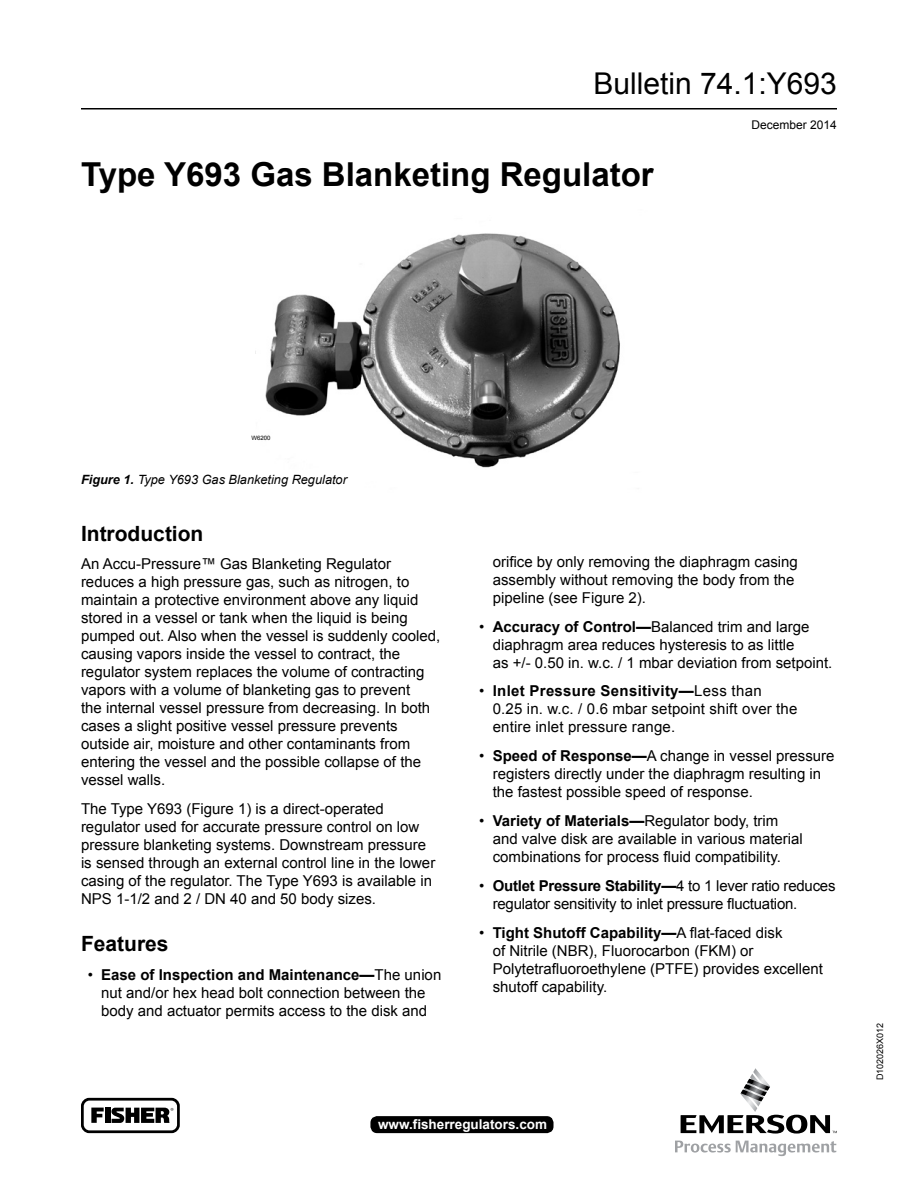
<style>
.page{position:relative;width:918px;height:1188px;background:#fff}
.page>*{position:absolute;margin:0;border:0;box-sizing:border-box;transform-origin:0 0}
.t1{font:700 33px "Arial";color:#000}
.t2{font:30px "Arial";color:#000}
.t3{font:700 21px "Arial";color:#000}
.t4{font:15px/18px "Arial";color:#000}
.t5{font:700 13.5px "Arial";color:#fff}
.t6{font:italic 12.75px "Arial";color:#000}
.t7{font:12px "Arial";color:#000}
.t8{font:9px "Arial";color:#000}
.t9{font:6px "Arial";color:#000}
.s1{font-weight:700}
</style>
<div class="page">
<hr style="left:81px;top:108px;width:756px;height:2px;background:#000">
<svg style="left:81px;top:1098px;width:99px;height:35px"></svg>
<svg style="left:681px;top:1068px;width:156px;height:66px"></svg>
<svg style="left:675px;top:1141px;width:161px;height:15px"></svg>
<div style="left:371px;top:1117px;width:182px;height:15px;background:#000;border-radius:6px"></div>
<div style="left:370px;top:1116px;width:184px;height:17px;border:2px solid #000;border-radius:6px"></div>
<img style="left:255px;top:233px;width:365px;height:235px">
<h2 class="t2" style="left:593px;top:64px;width:245px">Bulletin 74.1:Y693</h2>
<p class="t7" style="left:752px;top:117px;width:87px">December 2014</p>
<h1 class="t1" style="left:81px;top:152px;width:574px">Type Y693 Gas Blanketing Regulator</h1>
<p class="t9" style="left:252px;top:434px;width:21px">W6200</p>
<p class="t6" style="left:81px;top:471px;width:267px"><span class="s1">Figure 1.</span> Type Y693 Gas Blanketing Regulator</p>
<h3 class="t3" style="left:81px;top:519px;width:124px">Introduction</h3>
<p class="t4" style="left:81px;top:555px;width:361px">An Accu-Pressure™ Gas Blanketing Regulator reduces a high pressure gas, such as nitrogen, to maintain a protective environment above any liquid stored in a vessel or tank when the liquid is being pumped out. Also when the vessel is suddenly cooled, causing vapors inside the vessel to contract, the regulator system replaces the volume of contracting vapors with a volume of blanketing gas to prevent<br>the internal vessel pressure from decreasing. In both cases a slight positive vessel pressure prevents outside air, moisture and other contaminants from entering the vessel and the possible collapse of the vessel walls.</p>
<p class="t4" style="left:81px;top:800px;width:356px">The Type Y693 (Figure 1) is a direct-operated regulator used for accurate pressure control on low pressure blanketing systems. Downstream pressure is sensed through an external control line in the lower casing of the regulator. The Type Y693 is available in NPS 1-1/2 and 2 / DN 40 and 50 body sizes.</p>
<h3 class="t3" style="left:81px;top:930px;width:89px">Features</h3>
<p class="t4" style="left:88px;top:966px;width:355px;text-align:center">• <span class="s1">Ease of Inspection and Maintenance—</span>The union nut and/or hex head bolt connection between the body and actuator permits access to the disk and</p>
<p class="t4" style="left:493px;top:553px;width:307px">orifice by only removing the diaphragm casing assembly without removing the body from the pipeline (see Figure 2).</p>
<p class="t4" style="left:493px;top:618px;width:341px;text-indent:-14px">• <span class="s1">Accuracy of Control—</span>Balanced trim and large diaphragm area reduces hysteresis to as little<br>as +/- 0.50 in. w.c. / 1 mbar deviation from setpoint.</p>
<p class="t4" style="left:493px;top:682px;width:306px;text-indent:-14px">• <span class="s1">Inlet Pressure Sensitivity—</span>Less than<br>0.25 in. w.c. / 0.6 mbar setpoint shift over the entire inlet pressure range.</p>
<p class="t4" style="left:493px;top:747px;width:343px;text-indent:-14px">• <span class="s1">Speed of Response—</span>A change in vessel pressure registers directly under the diaphragm resulting in the fastest possible speed of response.</p>
<p class="t4" style="left:493px;top:812px;width:312px;text-indent:-14px">• <span class="s1">Variety of Materials—</span>Regulator body, trim and valve disk are available in various material combinations for process fluid compatibility.</p>
<p class="t4" style="left:493px;top:877px;width:344px;text-indent:-14px">• <span class="s1">Outlet Pressure Stability—</span>4 to 1 lever ratio reduces regulator sensitivity to inlet pressure fluctuation.</p>
<p class="t4" style="left:493px;top:924px;width:332px;text-indent:-14px">• <span class="s1">Tight Shutoff Capability—</span>A flat-faced disk<br>of Nitrile (NBR), Fluorocarbon (FKM) or Polytetrafluoroethylene (PTFE) provides excellent shutoff capability.</p>
<p class="t5" style="left:378px;top:1115px;width:171px">www.fisherregulators.com</p>
<p class="t8" style="left:874px;top:1080px;width:59px;rotate:-90deg">D102026X012</p>
</div>
